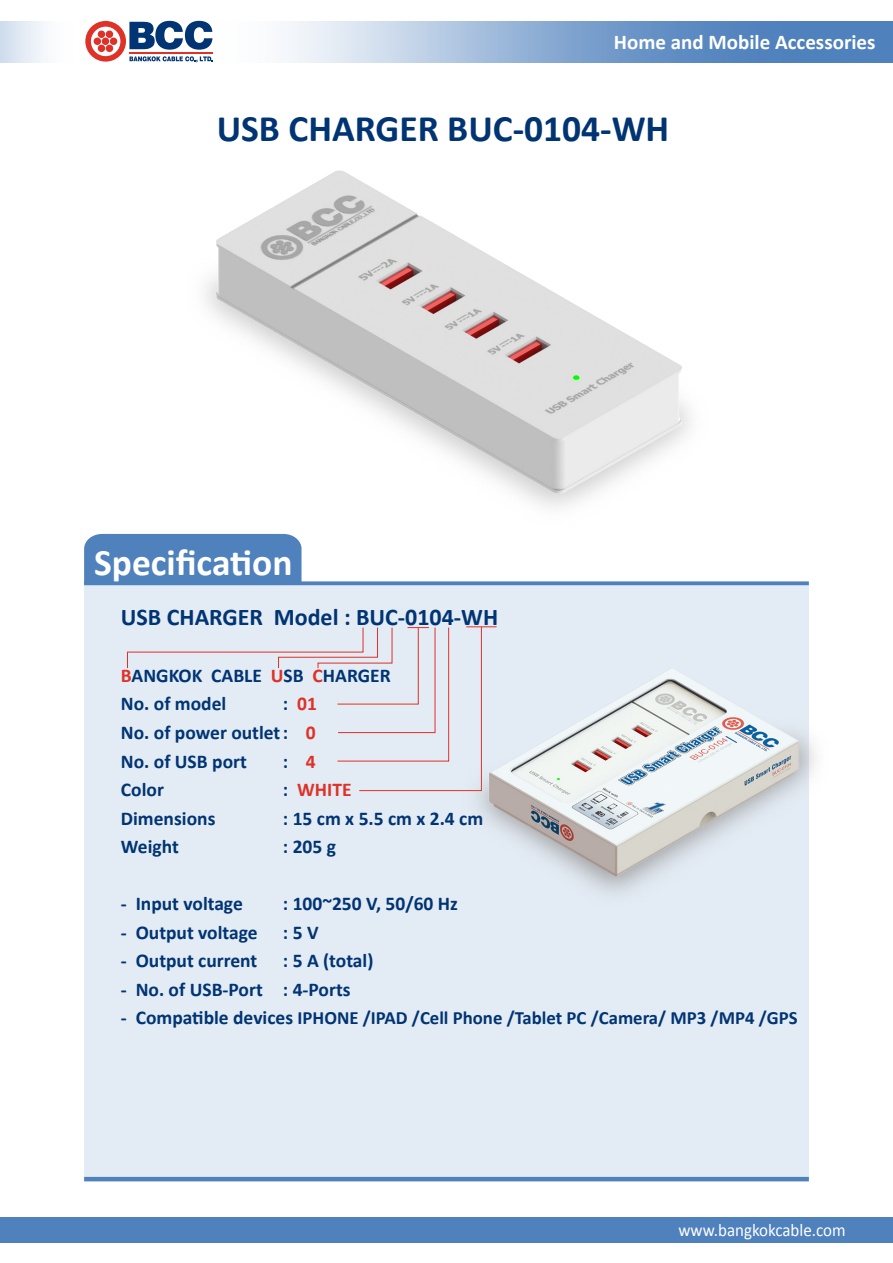
<style>
.page{position:relative;width:893px;height:1263px;background:#fff}
.page>*{position:absolute;margin:0;border:0;box-sizing:border-box;transform-origin:0 0}
.t1{font:700 37.5px "Calibri";color:#003473}
.t2{font:700 37.5px "Calibri";color:#fff}
.t3{font:700 24px "Calibri";color:#003473}
.t4{font:700 21px "Calibri";color:#fff}
.t5{font:700 19.5px/28.5px "Calibri";color:#003473}
.t6{font:700 19.5px "Calibri";color:#df3127}
.t7{font:700 18.75px "Calibri";color:#003473}
.t8{font:18px "Calibri";color:#fff;scale:.94 1}
.s1{color:#df3127}
.s2{color:#003473}
.s3{font-size:19.5px}
</style>
<div class="page">
<svg style="left:85px;top:21px;width:125px;height:41px"></svg>
<hr style="left:129px;top:52px;width:84px;height:2px;background:#df3127">
<svg style="left:210px;top:21px;width:683px;height:42px;background:#95b3d7"></svg>
<div style="left:0;top:21px;width:75px;height:42px;background:linear-gradient(to right,#d2dfee,#fff)"></div>
<div style="left:0;top:1217px;width:893px;height:26px;background:#4f81bd"></div>
<div style="left:84px;top:534px;width:218px;height:47px;background:#4f81bd"></div>
<div style="left:84px;top:581px;width:725px;height:5px;background:#4f81bd"></div>
<div style="left:84px;top:585px;width:725px;height:594px;background:#e3ebf4"></div>
<hr style="left:84px;top:1177px;width:725px;height:4px;background:#4f81bd">
<svg style="left:127px;top:627px;width:355px;height:164px"></svg>
<hr style="left:466px;top:626px;width:31px;height:1px;background:#df3127">
<img style="left:158px;top:533px;width:144px;height:21px">
<img style="left:205px;top:170px;width:486px;height:337px">
<img style="left:434px;top:690px;width:382px;height:204px">
<img style="left:483px;top:669px;width:321px;height:211px">
<p class="t4" style="left:614px;top:29px;width:263px">Home and Mobile Accessories</p>
<h1 class="t1" style="left:217px;top:104px;width:454px">USB CHARGER BUC-0104-WH</h1>
<h1 class="t2" style="left:94px;top:538px;width:200px">Specification</h1>
<p class="t3" style="left:121px;top:602px;width:379px">USB CHARGER Model : BUC-0104-WH</p>
<p class="t5" style="left:121px;top:661px;width:271px"><span class="s1">B</span>ANGKOK CABLE <span class="s1">U</span>SB <span class="s1">C</span>HARGER<br>No. of model</p>
<p class="t5" style="left:121px;top:690px;width:197px;text-align:justify;text-indent:162px">: <span class="s1">01<br></span>No. of power outlet : <span class="s1">0<br></span>No. of USB port</p>
<p class="t5" style="left:283px;top:747px;width:34px">: <span class="s1">4</span></p>
<p class="t5" style="left:121px;top:775px;width:45px">Color</p>
<p class="t6" style="left:283px;top:777px;width:70px"><span class="s2">:</span> WHITE</p>
<p class="t5" style="left:121px;top:804px;width:96px">Dimensions</p>
<p class="t5" style="left:283px;top:804px;width:202px">: 15 cm x 5.5 cm x 2.4 cm</p>
<p class="t5" style="left:121px;top:832px;width:59px">Weight</p>
<p class="t5" style="left:283px;top:832px;width:55px">: 205 g</p>
<p class="t5" style="left:121px;top:889px;width:123px">- Input voltage</p>
<p class="t5" style="left:283px;top:889px;width:177px">: 100~250 V, 50/60 Hz</p>
<p class="t5" style="left:121px;top:918px;width:138px">- Output voltage</p>
<p class="t5" style="left:283px;top:918px;width:37px">: 5 V</p>
<p class="t5" style="left:121px;top:946px;width:138px">- Output current</p>
<p class="t5" style="left:283px;top:946px;width:92px">: 5 A (total)</p>
<p class="t5" style="left:121px;top:975px;width:231px">- No. of USB-Port : 4-Ports</p>
<p class="t7" style="left:121px;top:1006px;width:678px"><span class="s3">- Compatible devices</span> IPHONE /IPAD /Cell Phone /Tablet PC /Camera/ MP3 /MP4 /GPS</p>
<p class="t8" style="left:678px;top:1218px;width:179px">www.bangkokcable.com</p>
</div>
